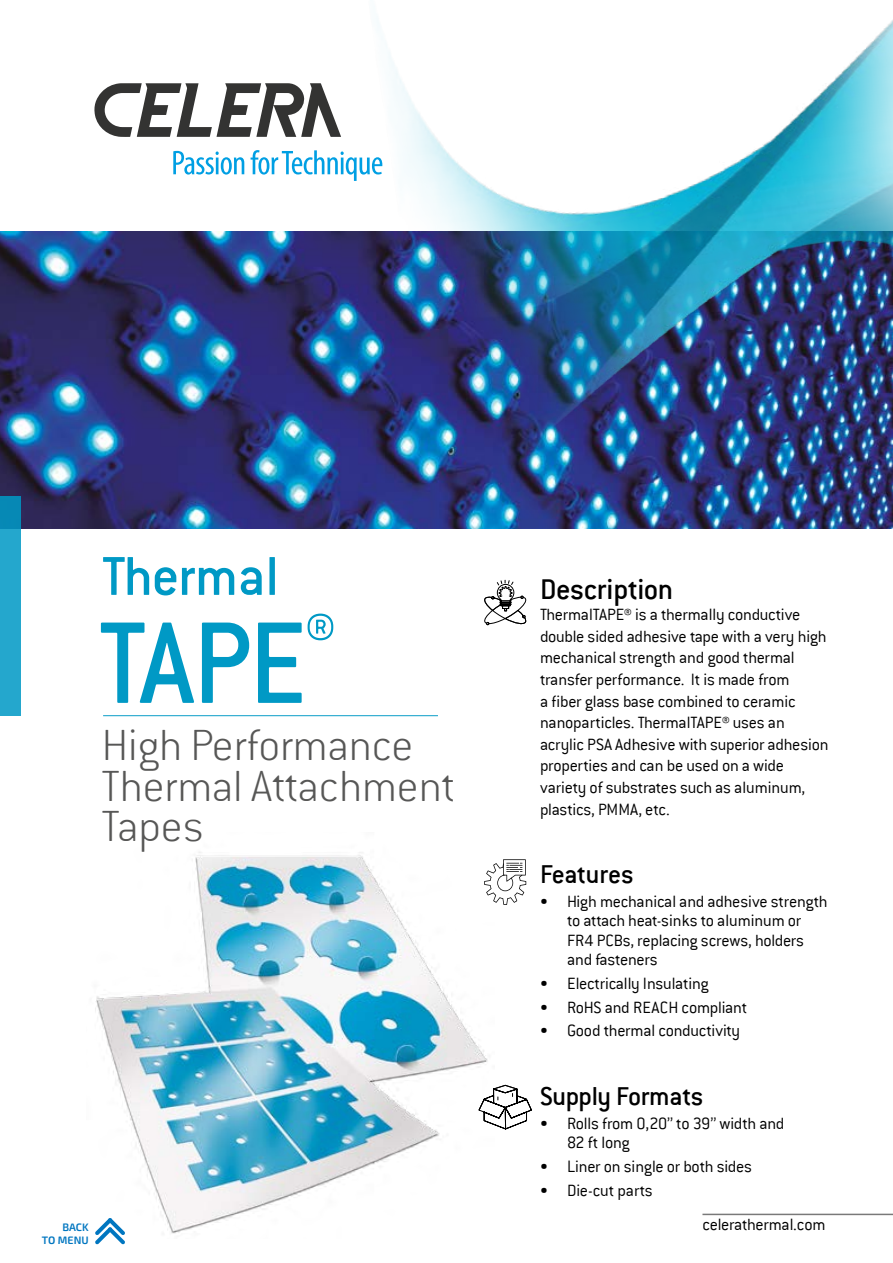
<style>
.page{position:relative;width:893px;height:1263px;background:#fff}
.page>*{position:absolute;margin:0;border:0;box-sizing:border-box;transform-origin:0 0}
.t1{font:127.5px "Conduit ITC Medium";color:#0099c5;scale:.95 1}
.t2{font:60px "Conduit ITC Medium";letter-spacing:-.02em;color:#0099c5}
.t3{font:300 48px/40.5px "Conduit ITC Extra";color:#575756}
.t4{font:500 31.5px "Conduit ITC";letter-spacing:-.015em;color:#000}
.t5{font:500 28.5px "Conduit ITC";letter-spacing:-.015em;color:#000}
.t6{font:300 18px/21.6px "Conduit ITC";letter-spacing:-.015em;color:#000}
.t7{font:600 10.8px/12.9px "Exo 2";color:#0076c0;text-align:right}
</style>
<div class="page">
<svg style="left:495px;top:859px;width:31px;height:46px"></svg>
<svg style="left:495px;top:1084px;width:37px;height:46px"></svg>
<hr style="left:702px;top:1214px;width:191px;height:1px;background:#646363">
<hr style="left:103px;top:715px;width:335px;height:1px;background:#0099c5">
<img style="left:0;top:231px;width:179px;height:297px">
<svg style="left:94px;top:83px;width:85px;height:54px"></svg>
<svg style="left:173px;top:151px;width:6px;height:24px"></svg>
<svg style="left:0;top:497px;width:21px;height:219px;background:#1fa2c9"></svg>
<img style="left:179px;top:20px;width:714px;height:606px">
<img style="left:95px;top:852px;width:400px;height:382px">
<svg style="left:95px;top:1218px;width:30px;height:26px"></svg>
<h2 class="t2" style="left:102px;top:540px;width:178px">Thermal</h2>
<h1 class="t1" style="left:98px;top:586px;width:251px">TAPE<sup>®</sup></h1>
<h3 class="t3" style="left:102px;top:724px;width:354px">High Performance<br>Thermal Attachment<br>Tapes</h3>
<p class="t7" style="left:42px;top:1221px;width:48px">BACK<br>TO MENU</p>
<h3 class="t4" style="left:540px;top:571px;width:135px">Description</h3>
<p class="t6" style="left:540px;top:604px;width:290px">ThermalTAPE® is a thermally conductive double sided adhesive tape with a very high mechanical strength and good thermal transfer performance. It is made from<br>a fiber glass base combined to ceramic nanoparticles. ThermalTAPE® uses an acrylic PSA Adhesive with superior adhesion properties and can be used on a wide variety of substrates such as aluminum, plastics, PMMA, etc.</p>
<h3 class="t5" style="left:540px;top:858px;width:95px">Features</h3>
<p class="t6" style="left:567px;top:891px;width:262px;line-height:19.5px;text-indent:-27px">• High mechanical and adhesive strength to attach heat-sinks to aluminum or<br>FR4 PCBs, replacing screws, holders and fasteners</p>
<p class="t6" style="left:540px;top:972px;width:170px">• Electrically Insulating</p>
<p class="t6" style="left:540px;top:996px;width:209px">• RoHS and REACH compliant</p>
<p class="t6" style="left:540px;top:1020px;width:202px">• Good thermal conductivity</p>
<h3 class="t5" style="left:540px;top:1080px;width:165px">Supply Formats</h3>
<p class="t6" style="left:567px;top:1113px;width:219px;line-height:19.5px;text-indent:-27px">• Rolls from 0,20’’ to 39’’ width and<br>82 ft long</p>
<p class="t6" style="left:540px;top:1155px;width:214px">• Liner on single or both sides</p>
<p class="t6" style="left:540px;top:1179px;width:114px">• Die-cut parts</p>
<p class="t6" style="left:702px;top:1213px;width:125px">celerathermal.com</p>
</div>
